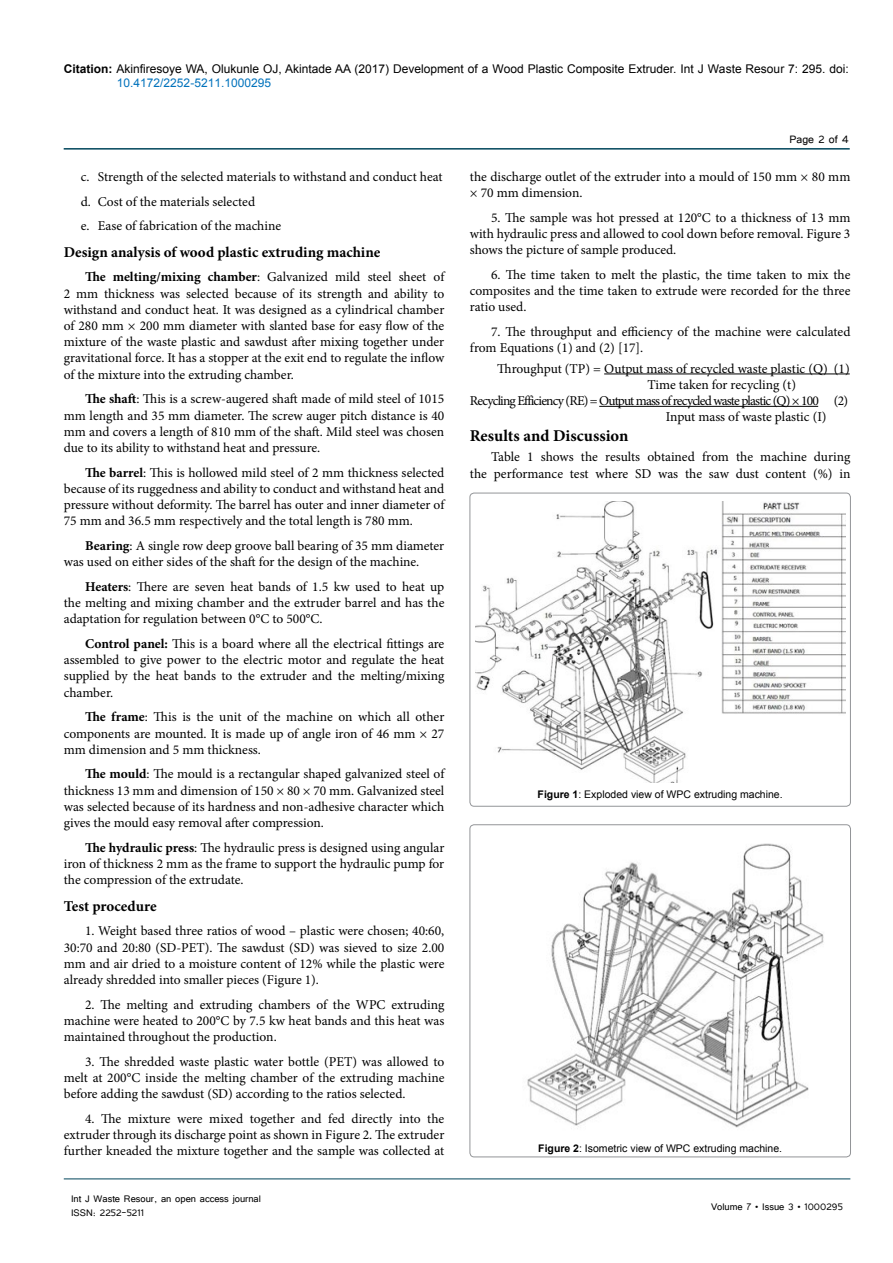
<style>
.page{position:relative;width:893px;height:1263px;background:#fff}
.page>*{position:absolute;margin:0;border:0;box-sizing:border-box;transform-origin:0 0}
.t1{font:700 16.5px "Minion Pro";color:#000}
.t2{font:700 15px "Minion Pro";color:#000}
.t3{font:13.5px/16.2px "Minion Pro";letter-spacing:-.005em;color:#000;text-align:justify}
.t4{font:13.5px "Minion Pro";letter-spacing:-.06em;color:#000}
.t5{font:13.5px "Tunga";color:#000}
.t6{font:12px/14.4px "Arial";color:#000}
.t7{font:12px/14.4px "Tunga";color:#000}
.t8{font:10.5px "Arial";color:#000}
.s1{font-weight:700}
.s2{color:#0072bc}
</style>
<div class="page">
<hr style="left:64px;top:148px;width:786px;height:2px;background:#00455b">
<hr style="left:64px;top:1179px;width:786px;height:1px;background:#00455b">
<hr style="left:604px;top:374px;width:246px;height:1px;background:#000">
<hr style="left:599px;top:406px;width:219px;height:1px;background:#000">
<img style="left:475px;top:501px;width:370px;height:281px">
<div style="left:470px;top:493px;width:380px;height:313px;border:1px solid #939598;border-radius:4px"></div>
<img style="left:527px;top:843px;width:297px;height:285px">
<div style="left:470px;top:825px;width:380px;height:332px;border:1px solid #939598;border-radius:4px"></div>
<p class="t6" style="left:117px;top:61px;width:733px;text-indent:-53px"><span class="s1">Citation:</span> Akinfiresoye WA, Olukunle OJ, Akintade AA (2017) Development of a Wood Plastic Composite Extruder. Int J Waste Resour 7: 295. doi:<br><span class="s2">10.4172/2252-5211.1000295</span></p>
<p class="t3" style="left:81px;top:164px;width:363px;line-height:24.8px;text-align:left">c. Strength of the selected materials to withstand and conduct heat d. Cost of the materials selected<br>e. Ease of fabrication of the machine</p>
<p class="t2" style="left:64px;top:241px;width:318px">Design analysis of wood plastic extruding machine</p>
<p class="t3" style="left:64px;top:269px;width:382px;text-indent:21px"><span class="s1">The melting/mixing chamber</span>: Galvanized mild steel sheet of 2 mm thickness was selected because of its strength and ability to withstand and conduct heat. It was designed as a cylindrical chamber of 280 mm × 200 mm diameter with slanted base for easy flow of the mixture of the waste plastic and sawdust after mixing together under gravitational force. It has a stopper at the exit end to regulate the inflow of the mixture into the extruding chamber.</p>
<p class="t3" style="left:64px;top:391px;width:382px;text-indent:21px"><span class="s1">The shaft</span>: This is a screw-augered shaft made of mild steel of 1015 mm length and 35 mm diameter. The screw auger pitch distance is 40 mm and covers a length of 810 mm of the shaft. Mild steel was chosen due to its ability to withstand heat and pressure.</p>
<p class="t3" style="left:64px;top:464px;width:382px;text-indent:21px"><span class="s1">The barrel</span>: This is hollowed mild steel of 2 mm thickness selected because of its ruggedness and ability to conduct and withstand heat and pressure without deformity. The barrel has outer and inner diameter of 75 mm and 36.5 mm respectively and the total length is 780 mm.</p>
<p class="t3" style="left:64px;top:538px;width:382px;text-indent:21px"><span class="s1">Bearing</span>: A single row deep groove ball bearing of 35 mm diameter was used on either sides of the shaft for the design of the machine.</p>
<p class="t3" style="left:64px;top:578px;width:382px;text-indent:21px"><span class="s1">Heaters</span>: There are seven heat bands of 1.5 kw used to heat up the melting and mixing chamber and the extruder barrel and has the adaptation for regulation between 0°C to 500°C.</p>
<p class="t3" style="left:64px;top:636px;width:382px;text-indent:21px"><span class="s1">Control panel:</span> This is a board where all the electrical fittings are assembled to give power to the electric motor and regulate the heat supplied by the heat bands to the extruder and the melting/mixing chamber.</p>
<p class="t3" style="left:64px;top:709px;width:382px;text-indent:21px"><span class="s1">The frame</span>: This is the unit of the machine on which all other components are mounted. It is made up of angle iron of 46 mm × 27 mm dimension and 5 mm thickness.</p>
<p class="t3" style="left:64px;top:766px;width:382px;text-indent:21px"><span class="s1">The mould</span>: The mould is a rectangular shaped galvanized steel of thickness 13 mm and dimension of 150 × 80 × 70 mm. Galvanized steel was selected because of its hardness and non-adhesive character which gives the mould easy removal after compression.</p>
<p class="t3" style="left:64px;top:839px;width:382px;text-indent:21px"><span class="s1">The hydraulic press</span>: The hydraulic press is designed using angular iron of thickness 2 mm as the frame to support the hydraulic pump for the compression of the extrudate.</p>
<p class="t2" style="left:64px;top:895px;width:94px">Test procedure</p>
<p class="t3" style="left:64px;top:923px;width:382px;text-indent:21px">1. Weight based three ratios of wood – plastic were chosen; 40:60, 30:70 and 20:80 (SD-PET). The sawdust (SD) was sieved to size 2.00 mm and air dried to a moisture content of 12% while the plastic were already shredded into smaller pieces (Figure 1).</p>
<p class="t3" style="left:64px;top:996px;width:382px;text-indent:21px">2. The melting and extruding chambers of the WPC extruding machine were heated to 200°C by 7.5 kw heat bands and this heat was maintained throughout the production.</p>
<p class="t3" style="left:64px;top:1053px;width:382px;text-indent:21px">3. The shredded waste plastic water bottle (PET) was allowed to melt at 200°C inside the melting chamber of the extruding machine before adding the sawdust (SD) according to the ratios selected.</p>
<p class="t3" style="left:64px;top:1110px;width:382px;text-indent:21px">4. The mixture were mixed together and fed directly into the extruder through its discharge point as shown in Figure 2. The extruder further kneaded the mixture together and the sample was collected at</p>
<p class="t7" style="left:71px;top:1190px;width:191px">Int J Waste Resour, an open access journal<br>ISSN: 2252-5211</p>
<p class="t5" style="left:790px;top:131px;width:61px">Page 2 of 4</p>
<p class="t3" style="left:470px;top:168px;width:382px">the discharge outlet of the extruder into a mould of 150 mm × 80 mm × 70 mm dimension.</p>
<p class="t3" style="left:470px;top:209px;width:382px;text-indent:21px">5. The sample was hot pressed at 120°C to a thickness of 13 mm with hydraulic press and allowed to cool down before removal. Figure 3 shows the picture of sample produced.</p>
<p class="t3" style="left:470px;top:266px;width:382px;text-indent:21px">6. The time taken to melt the plastic, the time taken to mix the composites and the time taken to extrude were recorded for the three ratio used.</p>
<p class="t3" style="left:470px;top:324px;width:382px;text-indent:21px">7. The throughput and efficiency of the machine were calculated from Equations (1) and (2) [17].</p>
<p class="t3" style="left:497px;top:360px;width:354px">Throughput (TP) = Output mass of recycled waste plastic (Q) (1)</p>
<p class="t3" style="left:647px;top:376px;width:150px">Time taken for recycling (t)</p>
<p class="t4" style="left:470px;top:392px;width:380px">Recycling Efficiency (RE) = Output mass of recycled waste plastic (Q) × 100 (2)</p>
<p class="t3" style="left:666px;top:409px;width:162px">Input mass of waste plastic (I)</p>
<p class="t1" style="left:470px;top:424px;width:160px">Results and Discussion</p>
<p class="t3" style="left:470px;top:449px;width:382px;text-align:right">Table 1 shows the results obtained from the machine during<br>the performance test where SD was the saw dust content (%) in</p>
<p class="t8" style="left:538px;top:787px;width:247px"><span class="s1">Figure 1</span>: Exploded view of WPC extruding machine.</p>
<p class="t8" style="left:538px;top:1141px;width:245px"><span class="s1">Figure 2</span>: Isometric view of WPC extruding machine.</p>
<p class="t7" style="left:711px;top:1199px;width:133px">Volume 7 • Issue 3 • 1000295</p>
</div>
